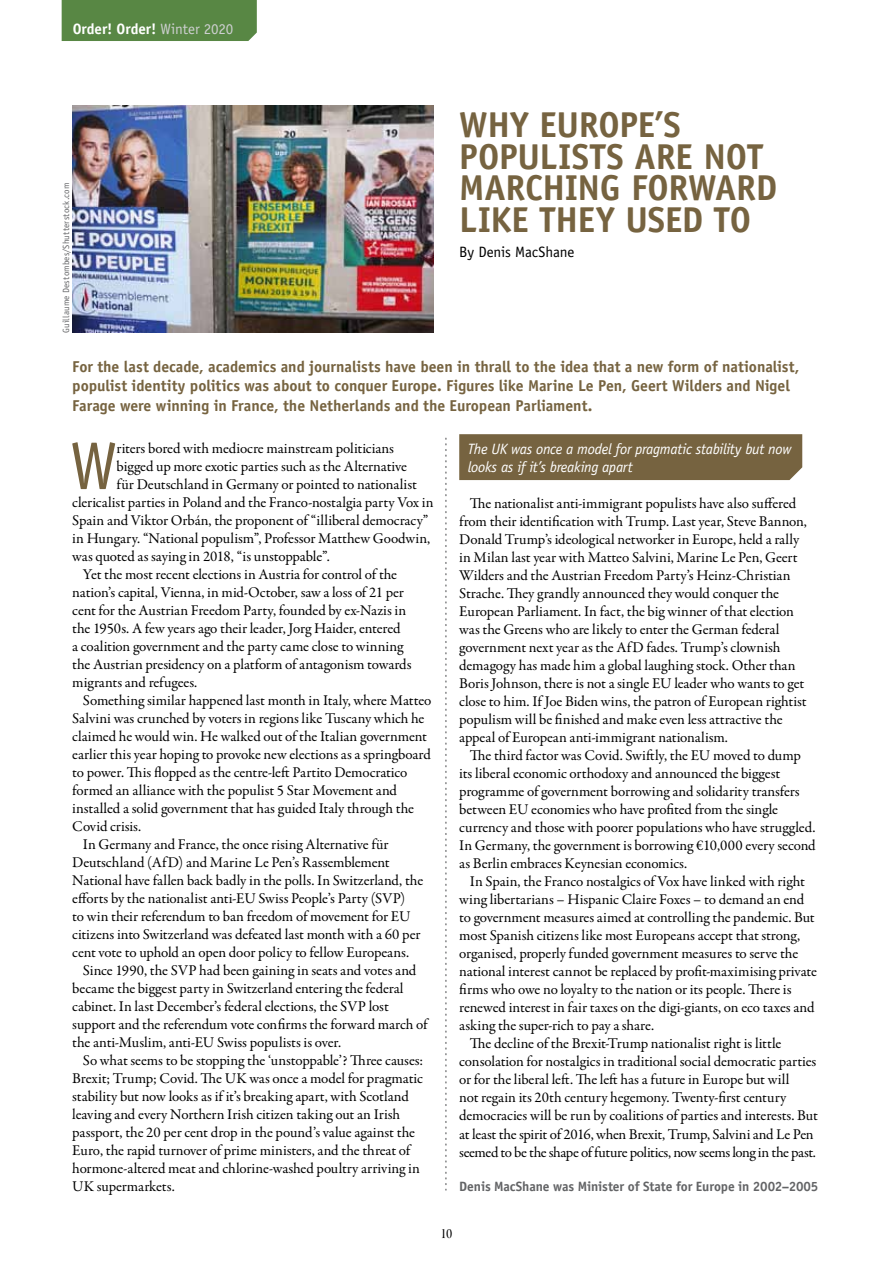
<style>
.page{position:relative;width:893px;height:1263px;background:#fff}
.page>*{position:absolute;margin:0;border:0;box-sizing:border-box;transform-origin:0 0}
.t1{font:67.05px "Officina Sans Std";color:#766340}
.t2{font:700 36px "Officina Sans Std";letter-spacing:-.01em;color:#766340}
.t3{font:700 15.75px/19.5px "Officina Sans Std";letter-spacing:-.005em;color:#766340}
.t4{font:15px/18px "Garamond Premr Pro";letter-spacing:-.005em;color:#000}
.t5{font:italic 15px/18px "Officina Sans Std";letter-spacing:-.02em;color:#fff}
.t6{font:15px "Garamond Premr Pro";letter-spacing:-.025em;color:#000}
.t7{font:700 15px "Officina Sans Std";color:#fff}
.t8{font:15px "Officina Sans Std";letter-spacing:-.01em;color:#000}
.t9{font:15px "Garamond Premr Pro Disp";color:#000}
.t10{font:700 13.5px "Officina Sans Std";letter-spacing:-.01em;color:#636466}
.t11{font:9px "Officina Sans Std";letter-spacing:.015em;color:#636466}
.s1{font-weight:400;color:#cdcfd0}
</style>
<div class="page">
<div style="left:62px;top:0;width:195px;height:41px;background:#588744"></div>
<div style="left:459px;top:434px;width:343px;height:46px;background:#766340"></div>
<img style="left:72px;top:105px;width:362px;height:228px">
<svg style="left:445px;top:438px;width:1px;height:752px"></svg>
<p class="t7" style="left:73px;top:19px;width:162px">Order! Order! <span class="s1">Winter 2020</span></p>
<p class="t11" style="left:61px;top:333px;width:151px;rotate:-90deg">Guillaume Destombes/Shutterstock.com</p>
<h2 class="t2" style="left:459px;top:103px;width:139px">Why Europe</h2>
<h2 class="t2" style="left:655px;top:103px;width:25px">’s</h2>
<h2 class="t2" style="left:459px;top:134px;width:98px">Populists</h2>
<h2 class="t2" style="left:635px;top:134px;width:20px">are</h2>
<h2 class="t2" style="left:703px;top:134px;width:21px">not</h2>
<h2 class="t2" style="left:459px;top:166px;width:46px">marching</h2>
<h2 class="t2" style="left:631px;top:166px;width:22px">forward</h2>
<h2 class="t2" style="left:459px;top:197px;width:18px">like</h2>
<h2 class="t2" style="left:539px;top:197px;width:20px">they</h2>
<h2 class="t2" style="left:625px;top:197px;width:42px">used</h2>
<h2 class="t2" style="left:714px;top:197px;width:19px">to</h2>
<p class="t8" style="left:459px;top:244px;width:117px">By Denis MacShane</p>
<p class="t3" style="left:72px;top:356px;width:729px">For the last decade, academics and journalists have been in thrall to the idea that a new form of nationalist, populist identity politics was about to conquer Europe. Figures like Marine Le Pen, Geert Wilders and Nigel<br>Farage were winning in France, the Netherlands and the European Parliament.</p>
<p class="t5" style="left:468px;top:439px;width:325px">The UK was once a model for pragmatic stability but now looks as if it’s breaking apart</p>
<h1 class="t1" style="left:70px;top:427px;width:49px">W</h1>
<p class="t4" style="left:117px;top:439px;width:279px">riters bored with mediocre mainstream politicians</p>
<p class="t4" style="left:117px;top:457px;width:292px">bigged up more exotic parties such as the Alternative</p>
<p class="t4" style="left:117px;top:475px;width:302px">für Deutschland in Germany or pointed to nationalist</p>
<p class="t4" style="left:72px;top:493px;width:363px">clericalist parties in Poland and the Franco-nostalgia party Vox in</p>
<p class="t4" style="left:72px;top:511px;width:358px">Spain and Viktor Orbán, the proponent of “illiberal democracy”</p>
<p class="t4" style="left:72px;top:529px;width:360px">in Hungary. “National populism”, Professor Matthew Goodwin,</p>
<p class="t4" style="left:72px;top:547px;width:259px">was quoted as saying in 2018, “is unstoppable”.</p>
<p class="t4" style="left:83px;top:565px;width:316px">Yet the most recent elections in Austria for control of the</p>
<p class="t4" style="left:72px;top:583px;width:333px">nation’s capital, Vienna, in mid-October, saw a loss of 21 per</p>
<p class="t4" style="left:72px;top:601px;width:335px">cent for the Austrian Freedom Party, founded by ex-Nazis in</p>
<p class="t4" style="left:72px;top:619px;width:330px">the 1950s. A few years ago their leader, Jorg Haider, entered</p>
<p class="t4" style="left:72px;top:637px;width:333px">a coalition government and the party came close to winning</p>
<p class="t4" style="left:72px;top:655px;width:341px">the Austrian presidency on a platform of antagonism towards</p>
<p class="t4" style="left:72px;top:673px;width:127px">migrants and refugees.</p>
<p class="t4" style="left:83px;top:691px;width:350px">Something similar happened last month in Italy, where Matteo</p>
<p class="t4" style="left:72px;top:709px;width:354px">Salvini was crunched by voters in regions like Tuscany which he</p>
<p class="t4" style="left:72px;top:727px;width:356px">claimed he would win. He walked out of the Italian government</p>
<p class="t4" style="left:72px;top:745px;width:360px">earlier this year hoping to provoke new elections as a springboard</p>
<p class="t4" style="left:72px;top:763px;width:337px">to power. This flopped as the centre-left Partito Democratico</p>
<p class="t4" style="left:72px;top:781px;width:326px">formed an alliance with the populist 5 Star Movement and</p>
<p class="t4" style="left:72px;top:799px;width:343px">installed a solid government that has guided Italy through the</p>
<p class="t4" style="left:72px;top:817px;width:70px">Covid crisis.</p>
<p class="t4" style="left:83px;top:835px;width:307px">In Germany and France, the once rising Alternative für</p>
<p class="t4" style="left:72px;top:853px;width:319px">Deutschland (AfD) and Marine Le Pen’s Rassemblement</p>
<p class="t4" style="left:72px;top:871px;width:352px">National have fallen back badly in the polls. In Switzerland, the</p>
<p class="t4" style="left:72px;top:889px;width:335px">efforts by the nationalist anti-EU Swiss People’s Party (SVP)</p>
<p class="t4" style="left:72px;top:907px;width:340px">to win their referendum to ban freedom of movement for EU</p>
<p class="t4" style="left:72px;top:925px;width:350px">citizens into Switzerland was defeated last month with a 60 per</p>
<p class="t4" style="left:72px;top:943px;width:338px">cent vote to uphold an open door policy to fellow Europeans.</p>
<p class="t4" style="left:83px;top:961px;width:335px">Since 1990, the SVP had been gaining in seats and votes and</p>
<p class="t4" style="left:72px;top:979px;width:333px">became the biggest party in Switzerland entering the federal</p>
<p class="t4" style="left:72px;top:997px;width:318px">cabinet. In last December’s federal elections, the SVP lost</p>
<p class="t4" style="left:72px;top:1015px;width:357px">support and the referendum vote confirms the forward march of</p>
<p class="t4" style="left:72px;top:1033px;width:271px">the anti-Muslim, anti-EU Swiss populists is over.</p>
<p class="t4" style="left:83px;top:1051px;width:342px">So what seems to be stopping the ‘unstoppable’? Three causes:</p>
<p class="t4" style="left:72px;top:1069px;width:352px">Brexit; Trump; Covid. The UK was once a model for pragmatic</p>
<p class="t4" style="left:72px;top:1087px;width:338px">stability but now looks as if it’s breaking apart, with Scotland</p>
<p class="t4" style="left:72px;top:1105px;width:329px">leaving and every Northern Irish citizen taking out an Irish</p>
<p class="t4" style="left:72px;top:1123px;width:344px">passport, the 20 per cent drop in the pound’s value against the</p>
<p class="t4" style="left:72px;top:1141px;width:340px">Euro, the rapid turnover of prime ministers, and the threat of</p>
<p class="t4" style="left:72px;top:1159px;width:349px">hormone-altered meat and chlorine-washed poultry arriving in</p>
<p class="t4" style="left:72px;top:1177px;width:104px">UK supermarkets.</p>
<p class="t4" style="left:459px;top:495px;width:349px;text-indent:11px">The nationalist anti-immigrant populists have also suffered from their identification with Trump. Last year, Steve Bannon, Donald Trump’s ideological networker in Europe, held a rally in Milan last year with Matteo Salvini, Marine Le Pen, Geert Wilders and the Austrian Freedom Party’s Heinz-Christian Strache. They grandly announced they would conquer the European Parliament. In fact, the big winner of that election was the Greens who are likely to enter the German federal government next year as the AfD fades. Trump’s clownish demagogy has made him a global laughing stock. Other than Boris Johnson, there is not a single EU leader who wants to get close to him. If Joe Biden wins, the patron of European rightist populism will be finished and make even less attractive the appeal of European anti-immigrant nationalism.</p>
<p class="t4" style="left:459px;top:747px;width:358px;text-indent:11px">The third factor was Covid. Swiftly, the EU moved to dump its liberal economic orthodoxy and announced the biggest programme of government borrowing and solidarity transfers between EU economies who have profited from the single currency and those with poorer populations who have struggled.<br>In Germany, the government is borrowing €10,000 every second as Berlin embraces Keynesian economics.</p>
<p class="t4" style="left:470px;top:873px;width:337px">In Spain, the Franco nostalgics of Vox have linked with right</p>
<p class="t4" style="left:459px;top:891px;width:346px">wing libertarians – Hispanic Claire Foxes – to demand an end</p>
<p class="t4" style="left:459px;top:909px;width:357px">to government measures aimed at controlling the pandemic. But</p>
<p class="t4" style="left:459px;top:927px;width:342px">most Spanish citizens like most Europeans accept that strong,</p>
<p class="t4" style="left:459px;top:945px;width:340px">organised, properly funded government measures to serve the</p>
<p class="t4" style="left:459px;top:963px;width:359px">national interest cannot be replaced by profit-maximising private</p>
<p class="t4" style="left:459px;top:981px;width:334px">firms who owe no loyalty to the nation or its people. There is</p>
<p class="t4" style="left:459px;top:999px;width:357px">renewed interest in fair taxes on the digi-giants, on eco taxes and</p>
<p class="t4" style="left:459px;top:1017px;width:196px">asking the super-rich to pay a share.</p>
<p class="t4" style="left:470px;top:1035px;width:313px">The decline of the Brexit-Trump nationalist right is little</p>
<p class="t4" style="left:459px;top:1053px;width:359px">consolation for nostalgics in traditional social democratic parties</p>
<p class="t4" style="left:459px;top:1071px;width:332px">or for the liberal left. The left has a future in Europe but will</p>
<p class="t4" style="left:459px;top:1089px;width:329px">not regain its 20th century hegemony. Twenty-first century</p>
<p class="t4" style="left:459px;top:1107px;width:360px">democracies will be run by coalitions of parties and interests. But</p>
<p class="t4" style="left:459px;top:1125px;width:356px">at least the spirit of 2016, when Brexit, Trump, Salvini and Le Pen</p>
<p class="t6" style="left:459px;top:1143px;width:358px">seemed to be the shape of future politics, now seems long in the past.</p>
<p class="t10" style="left:459px;top:1178px;width:361px">Denis MacShane was Minister of State for Europe in 2002–2005</p>
<p class="t9" style="left:440px;top:1225px;width:14px">10</p>
</div>
